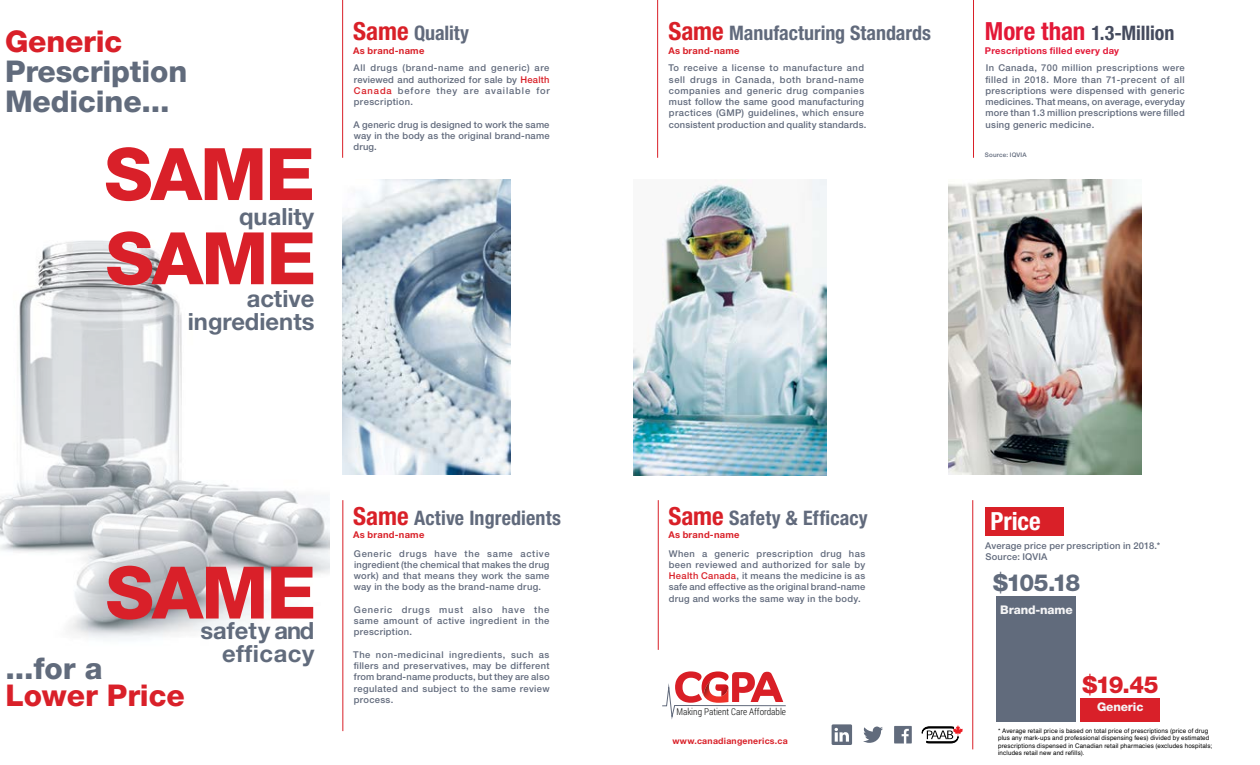
<style>
.page{position:relative;width:1260px;height:765px;background:#fff}
.page>*{position:absolute;margin:0;border:0;box-sizing:border-box;transform-origin:0 0}
.t1{font:800 72.5px "Helvetica Neue LT Std";letter-spacing:-.025em;color:#d92029}
.t2{font:800 30px/30px "Helvetica Neue LT Std";letter-spacing:-.005em;color:#616b7c}
.t3{font:800 30px/26.2px "Helvetica Neue LT Std";letter-spacing:-.005em;color:#d92029}
.t4{font:700 condensed 25px "Helvetica Neue LT Std";letter-spacing:-.005em;color:#fff}
.t5{font:700 23.75px/22.5px "Helvetica Neue LT Std";color:#616b7c;text-align:right}
.t6{font:800 23.5px "Helvetica Neue LT Std";color:#616b7c}
.t7{font:800 23.5px "Helvetica Neue LT Std";color:#d92029}
.t8{font:700 condensed 20px "Helvetica Neue LT Std";letter-spacing:.005em;color:#616a7c}
.t9{font:700 condensed 20px "Helvetica Neue LT Std";letter-spacing:-.005em;color:#454b5e}
.t10{font:800 12px "Helvetica Neue LT Std";letter-spacing:-.01em;color:#f5f5f6}
.FinalTypography{font:500 9.38px/11.2px "Helvetica Neue LT Std";letter-spacing:.03em;color:#616a7c;text-align:justify}
.Bettertypography{font:500 9.38px/11.2px "Helvetica Neue LT Std";letter-spacing:.04em;color:#616a7c;text-align:justify}
.t11{font:700 9.38px "Helvetica Neue LT Std";letter-spacing:.025em;color:#d92028}
.t12{font:700 9.38px "Helvetica Neue LT Std";letter-spacing:.025em;color:#e31837}
.t13{font:300 9.38px "Roboto Condensed";color:#0f1010}
.t14{font:700 8.75px "Helvetica Neue LT Std";letter-spacing:.03em;color:#d92028}
.t15{font:6.25px/7.5px "Helvetica";letter-spacing:.02em;color:#000}
.t16{font:500 6.25px "Helvetica Neue LT Std";letter-spacing:.025em;color:#616a7c}
.s1{color:#d92029}
.s2{font-size:25px;color:#d92028}
.s3{color:#d92028}
.s4{color:#616b7c}
.s5{font-size:25px;color:#e31837}
</style>
<div class="page">
<img style="left:0;top:240px;width:329px;height:398px">
<hr style="left:342px;top:0;width:1px;height:158px;background:#d92028">
<hr style="left:657px;top:0;width:1px;height:158px;background:#d92028">
<hr style="left:973px;top:0;width:1px;height:158px;background:#d92028">
<hr style="left:972px;top:500px;width:1px;height:249px;background:#d92028">
<hr style="left:342px;top:500px;width:1px;height:231px;background:#d92028">
<hr style="left:658px;top:500px;width:1px;height:150px;background:#d92028">
<img style="left:634px;top:179px;width:192px;height:296px">
<img style="left:949px;top:179px;width:192px;height:296px">
<img style="left:342px;top:179px;width:168px;height:296px">
<svg style="left:863px;top:727px;width:20px;height:16px"></svg>
<svg style="left:894px;top:726px;width:18px;height:17px"></svg>
<div style="left:1081px;top:698px;width:79px;height:23px;background:#d92029"></div>
<div style="left:996px;top:596px;width:80px;height:125px;background:#616b7c"></div>
<div style="left:985px;top:507px;width:79px;height:28px;background:#d92028"></div>
<svg style="left:922px;top:725px;width:41px;height:18px"></svg>
<div style="left:832px;top:724px;width:20px;height:21px;background:#616b7c"></div>
<svg style="left:835px;top:728px;width:14px;height:14px"></svg>
<svg style="left:662px;top:671px;width:124px;height:48px"></svg>
<p class="t2" style="left:5px;top:26px;width:184px"><span class="s1">Generic<br></span>Prescription<br>Medicine...</p>
<p class="t1" style="left:104px;top:131px;width:212px">SAME</p>
<p class="t5" style="left:239px;top:205px;width:77px">quality</p>
<p class="t1" style="left:105px;top:215px;width:212px">SAME</p>
<p class="t5" style="left:188px;top:287px;width:128px">active ingredients</p>
<p class="t8" style="left:353px;top:21px;width:117px"><span class="s2">Same</span> Quality</p>
<p class="t11" style="left:353px;top:45px;width:73px">As brand-name</p>
<p class="Bettertypography" style="left:354px;top:62px;width:198px">All drugs (brand-name and generic) are reviewed and authorized for sale by <span class="s3">Health Canada</span> before they are available for prescription.</p>
<p class="Bettertypography" style="left:354px;top:118px;width:197px">A generic drug is designed to work the same way in the body as the original brand-name drug.</p>
<p class="t1" style="left:105px;top:550px;width:212px">SAME</p>
<p class="t5" style="left:201px;top:619px;width:115px">safety and efficacy</p>
<p class="t3" style="left:6px;top:655px;width:181px"><span class="s4">...for a<br></span>Lower Price</p>
<p class="t8" style="left:353px;top:506px;width:209px"><span class="s2">Same</span> Active Ingredients</p>
<p class="t11" style="left:353px;top:528px;width:73px">As brand-name</p>
<p class="FinalTypography" style="left:354px;top:547px;width:197px">Generic drugs have the same active ingredient (the chemical that makes the drug work) and that means they work the same way in the body as the brand-name drug.</p>
<p class="FinalTypography" style="left:354px;top:604px;width:197px">Generic drugs must also have the same amount of active ingredient in the prescription.</p>
<p class="FinalTypography" style="left:353px;top:649px;width:198px">The non-medicinal ingredients, such as fillers and preservatives, may be different from brand-name products, but they are also regulated and subject to the same review process.</p>
<p class="t8" style="left:668px;top:21px;width:264px"><span class="s2">Same</span> Manufacturing Standards</p>
<p class="t11" style="left:668px;top:45px;width:73px">As brand-name</p>
<p class="Bettertypography" style="left:668px;top:62px;width:200px;text-align:left">To receive a license to manufacture and sell drugs in Canada, both brand-name companies and generic drug companies must follow the same good manufacturing practices (GMP) guidelines, which ensure consistent production and quality standards.</p>
<p class="t9" style="left:985px;top:21px;width:191px"><span class="s5">More than</span> 1.3-Million</p>
<p class="t12" style="left:985px;top:45px;width:136px">Prescriptions filled every day</p>
<p class="FinalTypography" style="left:986px;top:62px;width:201px">In Canada, 700 million prescriptions were filled in 2018. More than 71-precent of all prescriptions were dispensed with generic medicines. That means, on average, everyday more than 1.3 million prescriptions were filled using generic medicine.</p>
<p class="t16" style="left:985px;top:151px;width:43px">Source: IQVIA</p>
<p class="t8" style="left:668px;top:506px;width:201px"><span class="s2">Same</span> Safety &amp; Efficacy</p>
<p class="t11" style="left:668px;top:528px;width:73px">As brand-name</p>
<p class="FinalTypography" style="left:669px;top:547px;width:198px">When a generic prescription drug has been reviewed and authorized for sale by <span class="s3">Health Canada</span>, it means the medicine is as safe and effective as the original brand-name drug and works the same way in the body.</p>
<p class="t13" style="left:676px;top:705px;width:111px">Making Patient Care Affordable</p>
<p class="t14" style="left:672px;top:736px;width:117px">www.canadiangenerics.ca</p>
<p class="t4" style="left:991px;top:506px;width:52px">Price</p>
<p class="FinalTypography" style="left:985px;top:540px;width:176px">Average price per prescription in 2018.*</p>
<p class="FinalTypography" style="left:986px;top:551px;width:63px">Source: IQVIA</p>
<p class="t6" style="left:993px;top:569px;width:89px">$105.18</p>
<p class="t10" style="left:1000px;top:603px;width:74px">Brand-name</p>
<p class="t7" style="left:1082px;top:671px;width:78px">$19.45</p>
<p class="t10" style="left:1097px;top:700px;width:48px">Generic</p>
<p class="t15" style="left:998px;top:727px;width:216px">* Average retail price is based on total price of prescriptions (price of drug plus any mark-ups and professional dispensing fees) divided by estimated prescriptions dispensed in Canadian retail pharmacies (excludes hospitals; includes retail new and refills).</p>
</div>
